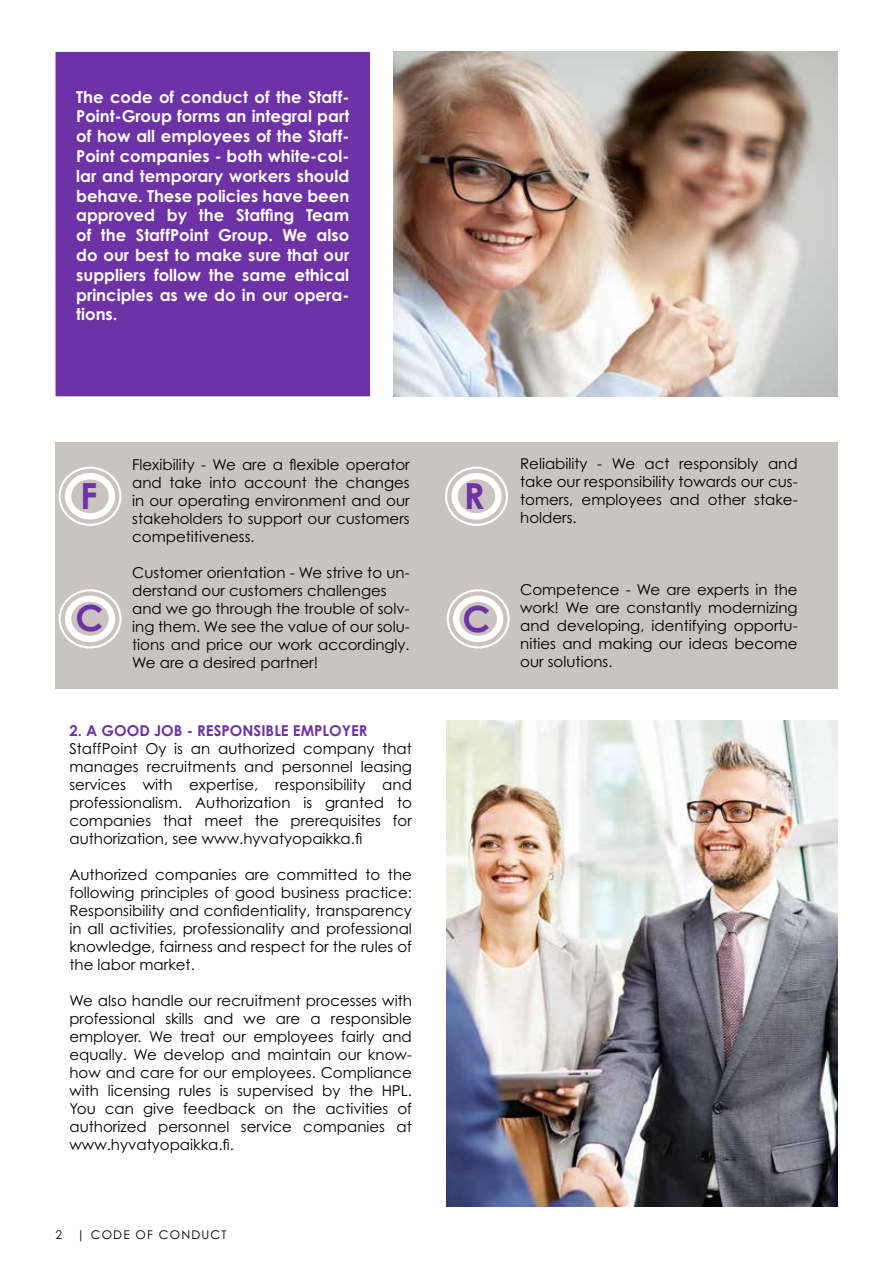
<style>
.page{position:relative;width:893px;height:1263px;background:#fff}
.page>*{position:absolute;margin:0;border:0;box-sizing:border-box;transform-origin:0 0}
.t1{font:700 36px "Century Gothic Std";color:#6d32a6}
.t2{font:700 16.5px/19.8px "Century Gothic Std";color:#fff;text-align:justify}
.t3{font:15px/18px "Century Gothic Std";color:#000;text-align:justify}
.t4{font:700 15px "Century Gothic Std";color:#6d32a6}
.t5{font:12px "Century Gothic Std";letter-spacing:.1em;color:#000}
</style>
<div class="page">
<div style="left:56px;top:442px;width:782px;height:247px;background:#cac3c0"></div>
<img style="left:394px;top:52px;width:444px;height:344px">
<div style="left:59px;top:467px;width:63px;height:59px;border:2px solid #fff;border-radius:50%"></div>
<div style="left:65px;top:473px;width:50px;height:46px;border:6px solid #fff;border-radius:50%"></div>
<div style="left:59px;top:589px;width:63px;height:59px;border:2px solid #fff;border-radius:50%"></div>
<div style="left:65px;top:596px;width:50px;height:46px;border:6px solid #fff;border-radius:50%"></div>
<div style="left:445px;top:467px;width:63px;height:59px;border:2px solid #fff;border-radius:50%"></div>
<div style="left:451px;top:473px;width:51px;height:46px;border:6px solid #fff;border-radius:50%"></div>
<div style="left:447px;top:589px;width:63px;height:59px;border:2px solid #fff;border-radius:50%"></div>
<div style="left:453px;top:596px;width:50px;height:46px;border:6px solid #fff;border-radius:50%"></div>
<img style="left:446px;top:720px;width:392px;height:486px">
<div style="left:56px;top:52px;width:314px;height:344px;background:#6d32a6"></div>
<p class="t2" style="left:76px;top:86px;width:275px">The code of conduct of the Staff-Point-Group forms an integral part of how all employees of the Staff-Point companies - both white-col&shy;lar and temporary workers should behave. These policies have been approved by the Staffing Team of the StaffPoint Group. We also do our best to make sure that our suppliers follow the same ethical principles as we do in our opera&shy;tions.</p>
<h1 class="t1" style="left:80px;top:473px;width:19px">F</h1>
<h1 class="t1" style="left:75px;top:596px;width:30px">C</h1>
<p class="t3" style="left:132px;top:456px;width:279px">Flexibility - We are a flexible operator and take into account the changes in our operating environment and our stakeholders to support our customers competitiveness.</p>
<p class="t3" style="left:132px;top:564px;width:279px;text-align:left">Customer orientation - We strive to un&shy;derstand our customers challenges and we go through the trouble of solv&shy;ing them. We see the value of our solu&shy;tions and price our work accordingly.<br>We are a desired partner!</p>
<p class="t4" style="left:69px;top:722px;width:300px">2. A GOOD JOB - RESPONSIBLE EMPLOYER</p>
<p class="t3" style="left:69px;top:740px;width:344px">StaffPoint Oy is an authorized company that manages recruitments and personnel leasing services with expertise, responsibility and professionalism. Authorization is granted to companies that meet the prerequisites for authorization, see www.hyvatyopaikka.fi</p>
<p class="t3" style="left:69px;top:866px;width:344px">Authorized companies are committed to the following principles of good business practice:<br>Responsibility and confidentiality, transparency in all activities, professionality and professional knowledge, fairness and respect for the rules of the labor market.</p>
<p class="t3" style="left:69px;top:992px;width:344px">We also handle our recruitment processes with professional skills and we are a responsible employer. We treat our employees fairly and equally. We develop and maintain our know&shy;how and care for our employees. Compliance with licensing rules is supervised by the HPL.<br>You can give feedback on the activities of authorized personnel service companies at www.hyvatyopaikka.fi.</p>
<p class="t5" style="left:56px;top:1227px;width:173px">2 | CODE OF CONDUCT</p>
<h1 class="t1" style="left:464px;top:473px;width:22px">R</h1>
<h1 class="t1" style="left:462px;top:596px;width:30px">C</h1>
<p class="t3" style="left:520px;top:454px;width:279px">Reliability - We act responsibly and take our responsibility towards our cus&shy;tomers, employees and other stake&shy;holders.</p>
<p class="t3" style="left:520px;top:580px;width:279px">Competence - We are experts in the work! We are constantly modernizing and developing, identifying opportu&shy;nities and making our ideas become our solutions.</p>
</div>
